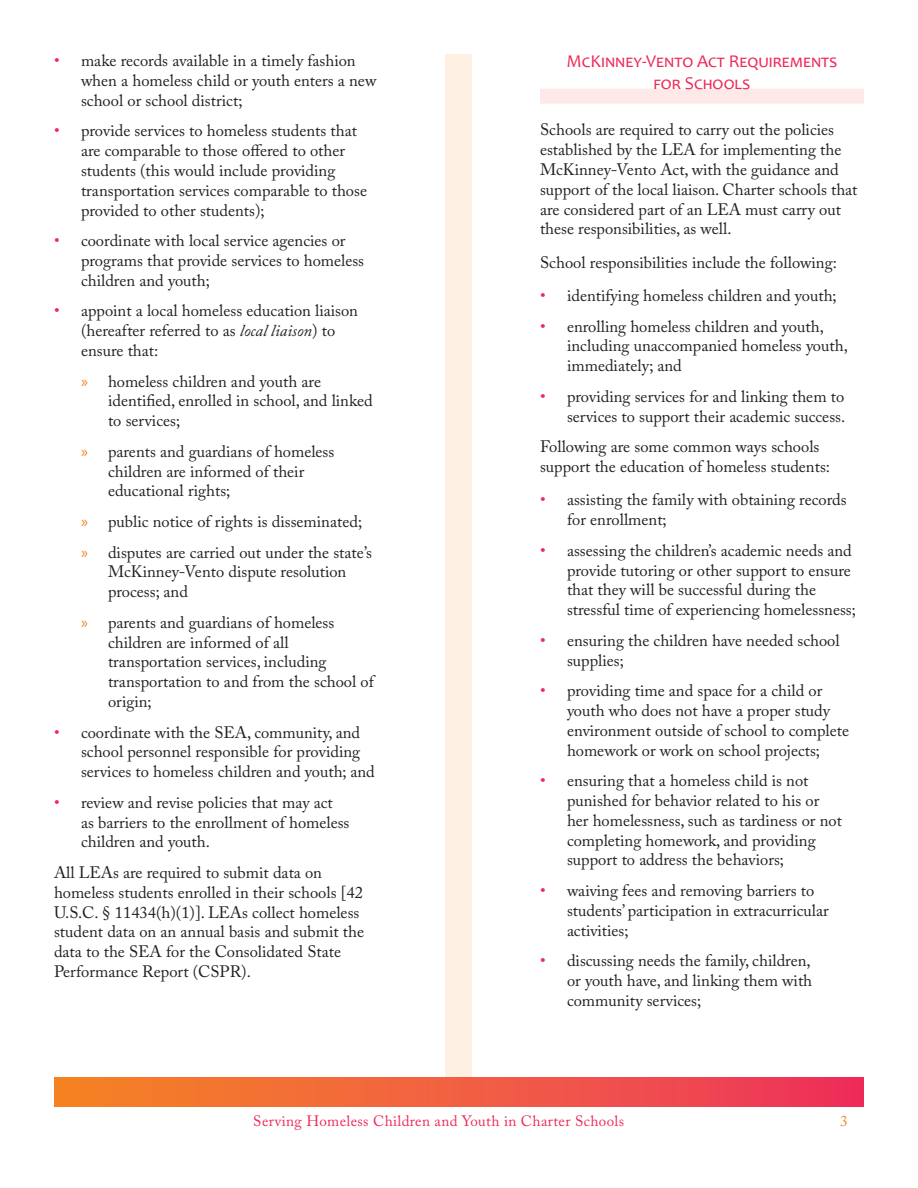
<style>
.page{position:relative;width:918px;height:1188px;background:#fff}
.page>*{position:absolute;margin:0;border:0;box-sizing:border-box;transform-origin:0 0}
.Section_Title{font:18px/21.6px "Candara";color:#ee2858;text-align:center}
.t1{font:16.5px/19.8px "Adobe Caslon Pro";color:#231f20}
.t2{font:15px "Adobe Caslon Pro";letter-spacing:.025em;color:#ee2858}
.t3{font:15px "Adobe Caslon Pro";color:#f58220}
.s1{color:#ee2858}
.s2{font-style:italic}
.s3{font-family:"Myriad Pro";color:#f58220}
</style>
<div class="page">
<div style="left:446px;top:54px;width:26px;height:1053px;background:#fef0e2"></div>
<div style="left:54px;top:1078px;width:810px;height:28px;background:linear-gradient(to right,#f58724,#ed335d)"></div>
<div style="left:540px;top:89px;width:324px;height:15px;background:#fde9e7"></div>
<p class="t1" style="left:81px;top:51px;width:297px;text-indent:-27px"><span class="s1">•</span> make records available in a timely fashion when a homeless child or youth enters a new school or school district;</p>
<p class="t1" style="left:81px;top:121px;width:288px;text-indent:-27px"><span class="s1">•</span> provide services to homeless students that are comparable to those offered to other students (this would include providing transportation services comparable to those provided to other students);</p>
<p class="t1" style="left:81px;top:231px;width:285px;text-indent:-27px"><span class="s1">•</span> coordinate with local service agencies or programs that provide services to homeless children and youth;</p>
<p class="t1" style="left:81px;top:301px;width:279px;text-indent:-27px"><span class="s1">•</span> appoint a local homeless education liaison (hereafter referred to as <span class="s2">local liaison</span>) to ensure that:</p>
<p class="t1" style="left:108px;top:371px;width:266px;text-indent:-27px"><span class="s3">x</span> homeless children and youth are identified, enrolled in school, and linked to services;</p>
<p class="t1" style="left:108px;top:441px;width:228px;text-indent:-27px"><span class="s3">x</span> parents and guardians of homeless children are informed of their educational rights;</p>
<p class="t1" style="left:81px;top:511px;width:283px"><span class="s3">x</span> public notice of rights is disseminated;</p>
<p class="t1" style="left:108px;top:542px;width:266px;text-indent:-27px"><span class="s3">x</span> disputes are carried out under the state’s<br>McKinney-Vento dispute resolution process; and</p>
<p class="t1" style="left:108px;top:612px;width:267px;text-indent:-27px"><span class="s3">x</span> parents and guardians of homeless children are informed of all transportation services, including transportation to and from the school of origin;</p>
<p class="t1" style="left:81px;top:722px;width:295px;text-indent:-27px"><span class="s1">•</span> coordinate with the SEA, community, and school personnel responsible for providing services to homeless children and youth; and</p>
<p class="t1" style="left:81px;top:792px;width:270px;text-indent:-27px"><span class="s1">•</span> review and revise policies that may act as barriers to the enrollment of homeless children and youth.</p>
<p class="t1" style="left:54px;top:862px;width:312px">All LEAs are required to submit data on homeless students enrolled in their schools [42<br>U.S.C. § 11434(h)(1)]. LEAs collect homeless student data on an annual basis and submit the data to the SEA for the Consolidated State Performance Report (CSPR).</p>
<p class="Section_Title" style="left:566px;top:50px;width:273px">McKinney-Vento Act Requirements for Schools</p>
<p class="t1" style="left:540px;top:120px;width:319px">Schools are required to carry out the policies established by the LEA for implementing the McKinney-Vento Act, with the guidance and support of the local liaison. Charter schools that are considered part of an LEA must carry out these responsibilities, as well.</p>
<p class="t1" style="left:540px;top:252px;width:298px">School responsibilities include the following:</p>
<p class="t1" style="left:540px;top:285px;width:298px"><span class="s1">•</span> identifying homeless children and youth;</p>
<p class="t1" style="left:567px;top:316px;width:282px;text-indent:-27px"><span class="s1">•</span> enrolling homeless children and youth, including unaccompanied homeless youth, immediately; and</p>
<p class="t1" style="left:540px;top:386px;width:307px;text-align:right"><span class="s1">•</span> providing services for and linking them to services to support their academic success.</p>
<p class="t1" style="left:540px;top:437px;width:292px">Following are some common ways schools support the education of homeless students:</p>
<p class="t1" style="left:567px;top:490px;width:281px;text-indent:-27px"><span class="s1">•</span> assisting the family with obtaining records for enrollment;</p>
<p class="t1" style="left:567px;top:540px;width:290px;text-indent:-27px"><span class="s1">•</span> assessing the children’s academic needs and provide tutoring or other support to ensure that they will be successful during the stressful time of experiencing homelessness;</p>
<p class="t1" style="left:567px;top:630px;width:274px;text-indent:-27px"><span class="s1">•</span> ensuring the children have needed school supplies;</p>
<p class="t1" style="left:567px;top:681px;width:284px;text-indent:-27px"><span class="s1">•</span> providing time and space for a child or youth who does not have a proper study environment outside of school to complete homework or work on school projects;</p>
<p class="t1" style="left:567px;top:771px;width:276px;text-indent:-27px"><span class="s1">•</span> ensuring that a homeless child is not punished for behavior related to his or her homelessness, such as tardiness or not completing homework, and providing support to address the behaviors;</p>
<p class="t1" style="left:567px;top:880px;width:263px;text-indent:-27px"><span class="s1">•</span> waiving fees and removing barriers to students’ participation in extracurricular activities;</p>
<p class="t1" style="left:567px;top:951px;width:247px;text-align:justify;text-indent:-27px"><span class="s1">•</span> discussing needs the family, children, or youth have, and linking them with community services;</p>
<p class="t2" style="left:253px;top:1112px;width:372px">Serving Homeless Children and Youth in Charter Schools</p>
<p class="t3" style="left:840px;top:1112px;width:9px">3</p>
</div>
